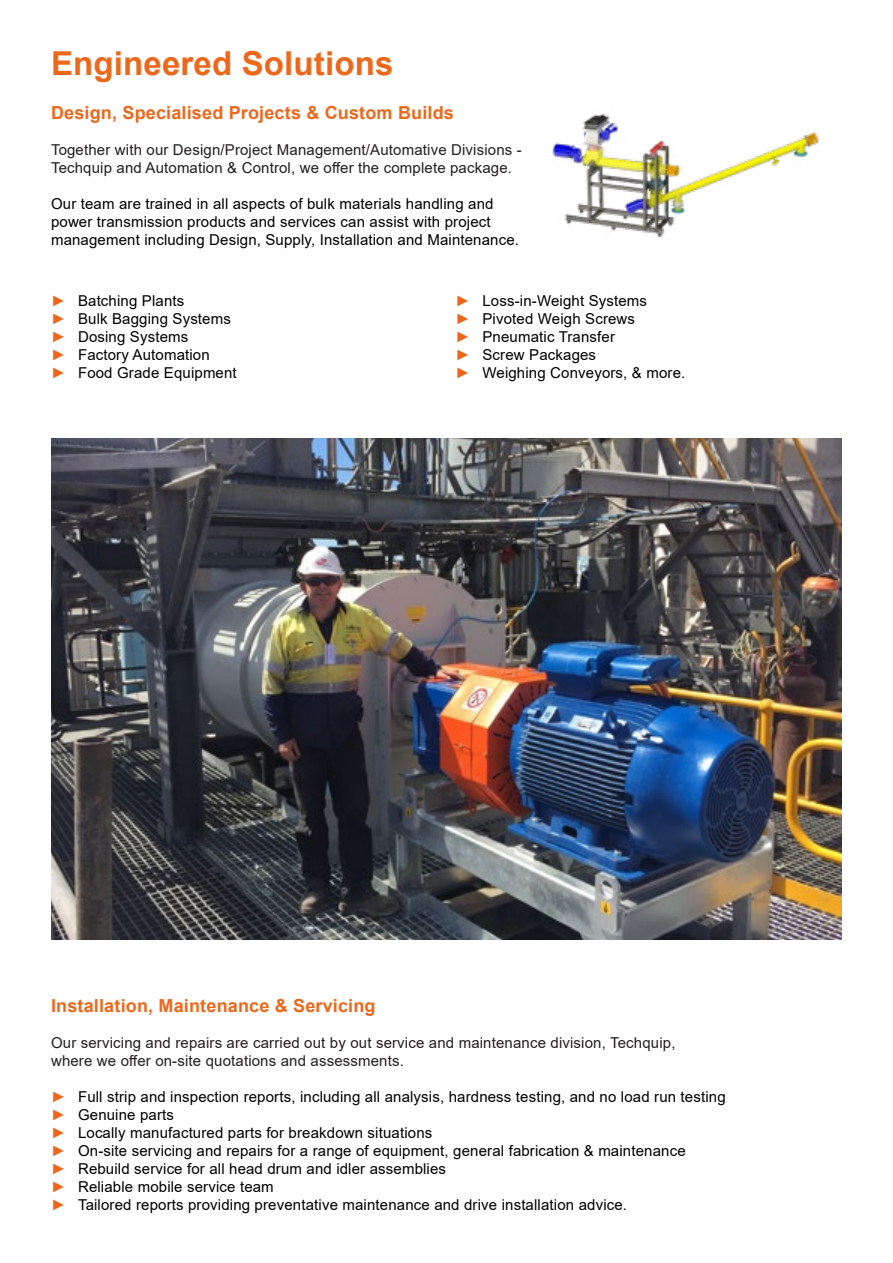
<style>
.page{position:relative;width:893px;height:1263px;background:#fff}
.page>*{position:absolute;margin:0;border:0;box-sizing:border-box;transform-origin:0 0}
.t1{font:700 33px "Arial";letter-spacing:.005em;color:#ec681b}
.t2{font:700 18px "Arial";letter-spacing:.01em;color:#ec681b}
.t3{font:15px/18px "Arial";letter-spacing:.01em;color:#000}
.t4{font:15px/18px "Arial";letter-spacing:.01em;color:#231f20}
.s1{color:#ec671d}
</style>
<div class="page">
<img style="left:51px;top:438px;width:791px;height:502px">
<img style="left:552px;top:113px;width:267px;height:125px">
<h1 class="t1" style="left:51px;top:40px;width:344px">Engineered Solutions</h1>
<p class="t2" style="left:51px;top:100px;width:404px">Design, Specialised Projects &amp; Custom Builds</p>
<p class="t4" style="left:51px;top:141px;width:472px">Together with our Design/Project Management/Automative Divisions -<br>Techquip and Automation &amp; Control, we offer the complete package.</p>
<p class="t3" style="left:51px;top:195px;width:470px">Our team are trained in all aspects of bulk materials handling and power transmission products and services can assist with project management including Design, Supply, Installation and Maintenance.</p>
<p class="t3" style="left:51px;top:292px;width:187px"><span class="s1">►</span> Batching Plants<br><span class="s1">►</span> Bulk Bagging Systems <span class="s1">►</span> Dosing Systems<br><span class="s1">►</span> Factory Automation<br><span class="s1">►</span> Food Grade Equipment</p>
<p class="t3" style="left:455px;top:292px;width:231px"><span class="s1">►</span> Loss-in-Weight Systems<br><span class="s1">►</span> Pivoted Weigh Screws<br><span class="s1">►</span> Pneumatic Transfer<br><span class="s1">►</span> Screw Packages<br><span class="s1">►</span> Weighing Conveyors, &amp; more.</p>
<p class="t2" style="left:51px;top:993px;width:326px">Installation, Maintenance &amp; Servicing</p>
<p class="t4" style="left:51px;top:1034px;width:626px">Our servicing and repairs are carried out by out service and maintenance division, Techquip, where we offer on-site quotations and assessments.</p>
<p class="t3" style="left:51px;top:1088px;width:676px"><span class="s1">►</span> Full strip and inspection reports, including all analysis, hardness testing, and no load run testing <span class="s1">►</span> Genuine parts<br><span class="s1">►</span> Locally manufactured parts for breakdown situations<br><span class="s1">►</span> On-site servicing and repairs for a range of equipment, general fabrication &amp; maintenance<br><span class="s1">►</span> Rebuild service for all head drum and idler assemblies<br><span class="s1">►</span> Reliable mobile service team<br><span class="s1">►</span> Tailored reports providing preventative maintenance and drive installation advice.</p>
</div>
